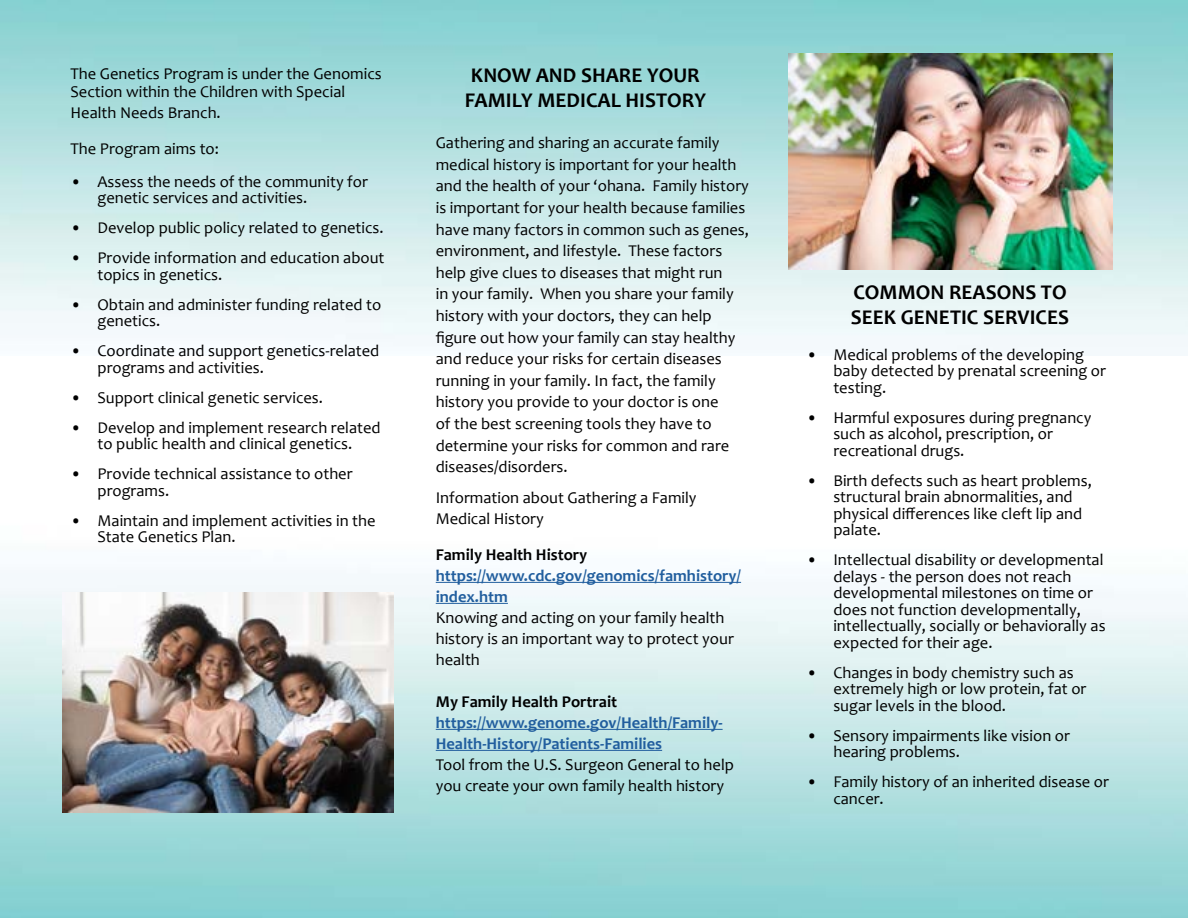
<style>
.page{position:relative;width:1188px;height:918px;background:#fff}
.page>*{position:absolute;margin:0;border:0;box-sizing:border-box;transform-origin:0 0}
.Heading_2{font:700 21px/25.2px "Candara";color:#000}
.Bodytext{font:16.5px/16.5px "Candara";color:#000}
.t1{font:700 16.5px/21px "Candara";color:#215e9e}
.t2{font:700 16.5px "Candara";color:#000}
</style>
<div class="page">
<img style="left:0;top:573px;width:1188px;height:345px">
<img style="left:0;top:0;width:1188px;height:356px">
<hr style="left:436px;top:582px;width:305px;height:1px;background:#215e9e">
<hr style="left:436px;top:603px;width:72px;height:1px;background:#215e9e">
<hr style="left:436px;top:729px;width:287px;height:1px;background:#215e9e">
<hr style="left:436px;top:750px;width:226px;height:1px;background:#215e9e">
<img style="left:788px;top:53px;width:324px;height:216px">
<img style="left:63px;top:592px;width:330px;height:221px">
<p class="Bodytext" style="left:70px;top:64px;width:313px;line-height:18px">The Genetics Program is under the Genomics<br>Section within the Children with Special</p>
<p class="Bodytext" style="left:70px;top:104px;width:152px">Health Needs Branch.</p>
<p class="Bodytext" style="left:70px;top:140px;width:150px">The Program aims to:</p>
<p class="Bodytext" style="left:98px;top:173px;width:272px;text-indent:-27px">• Assess the needs of the community for genetic services and activities.</p>
<p class="Bodytext" style="left:70px;top:220px;width:315px">• Develop public policy related to genetics.</p>
<p class="Bodytext" style="left:98px;top:250px;width:289px;text-indent:-27px">• Provide information and education about topics in genetics.</p>
<p class="Bodytext" style="left:98px;top:296px;width:285px;text-indent:-27px">• Obtain and administer funding related to genetics.</p>
<p class="Bodytext" style="left:98px;top:343px;width:283px;text-indent:-27px">• Coordinate and support genetics-related programs and activities.</p>
<p class="Bodytext" style="left:70px;top:389px;width:254px">• Support clinical genetic services.</p>
<p class="Bodytext" style="left:70px;top:419px;width:312px;text-align:center">• Develop and implement research related to public health and clinical genetics.</p>
<p class="Bodytext" style="left:98px;top:466px;width:257px;text-indent:-27px">• Provide technical assistance to other programs.</p>
<p class="Bodytext" style="left:98px;top:512px;width:280px;text-indent:-27px">• Maintain and implement activities in the<br>State Genetics Plan.</p>
<h2 class="Heading_2" style="left:465px;top:62px;width:243px">KNOW AND SHARE YOUR<br>FAMILY MEDICAL HISTORY</h2>
<p class="Bodytext" style="left:436px;top:132px;width:315px;line-height:21.6px">Gathering and sharing an accurate family medical history is important for your health and the health of your ‘ohana. Family history is important for your health because families have many factors in common such as genes, environment, and lifestyle. These factors help give clues to diseases that might run<br>in your family. When you share your family history with your doctors, they can help figure out how your family can stay healthy and reduce your risks for certain diseases running in your family. In fact, the family history you provide to your doctor is one<br>of the best screening tools they have to determine your risks for common and rare diseases/disorders.</p>
<p class="Bodytext" style="left:436px;top:486px;width:262px;line-height:21.6px">Information about Gathering a Family<br>Medical History</p>
<p class="t2" style="left:436px;top:545px;width:153px">Family Health History</p>
<p class="t1" style="left:436px;top:565px;width:307px">https://www.cdc.gov/genomics/famhistory/ index.htm</p>
<p class="Bodytext" style="left:436px;top:607px;width:300px;line-height:21px">Knowing and acting on your family health history is an important way to protect your health</p>
<p class="t2" style="left:436px;top:692px;width:183px">My Family Health Portrait</p>
<p class="t1" style="left:436px;top:712px;width:288px">https://www.genome.gov/Health/Family-<br>Health-History/Patients-Families</p>
<p class="Bodytext" style="left:436px;top:754px;width:300px;line-height:21px">Tool from the U.S. Surgeon General to help you create your own family health history</p>
<h2 class="Heading_2" style="left:851px;top:279px;width:220px">COMMON REASONS TO<br>SEEK GENETIC SERVICES</h2>
<p class="Bodytext" style="left:833px;top:346px;width:274px;text-indent:-27px">• Medical problems of the developing baby detected by prenatal screening or testing.</p>
<p class="Bodytext" style="left:833px;top:409px;width:260px;text-indent:-27px">• Harmful exposures during pregnancy such as alcohol, prescription, or recreational drugs.</p>
<p class="Bodytext" style="left:833px;top:472px;width:260px;text-indent:-27px">• Birth defects such as heart problems, structural brain abnormalities, and physical differences like cleft lip and palate.</p>
<p class="Bodytext" style="left:833px;top:551px;width:274px;text-indent:-27px">• Intellectual disability or developmental delays - the person does not reach developmental milestones on time or does not function developmentally, intellectually, socially or behaviorally as expected for their age.</p>
<p class="Bodytext" style="left:833px;top:664px;width:255px;text-indent:-27px">• Changes in body chemistry such as extremely high or low protein, fat or sugar levels in the blood.</p>
<p class="Bodytext" style="left:833px;top:727px;width:238px;text-indent:-27px">• Sensory impairments like vision or hearing problems.</p>
<p class="Bodytext" style="left:833px;top:773px;width:277px;text-indent:-27px">• Family history of an inherited disease or cancer.</p>
</div>
